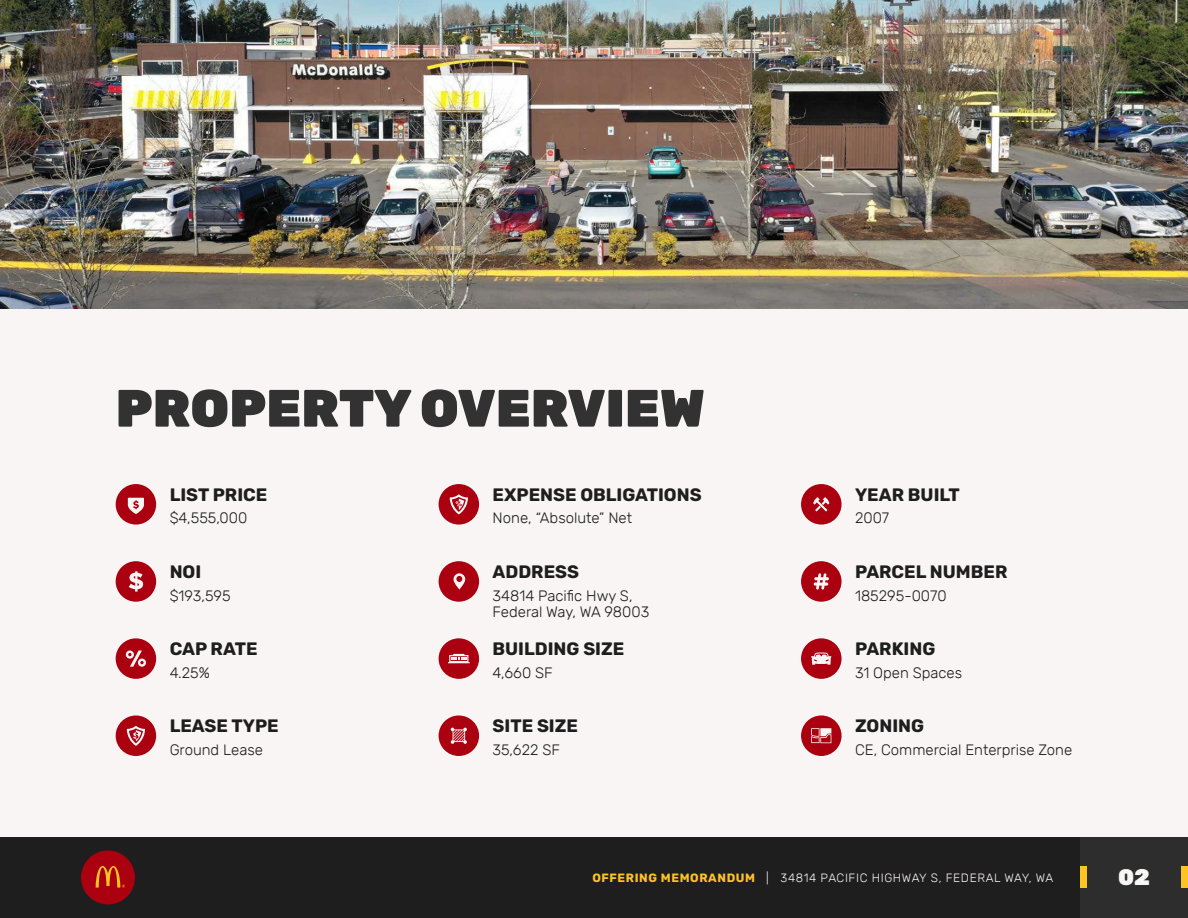
<style>
.page{position:relative;width:1188px;height:918px;background:#fff}
.page>*{position:absolute;margin:0;border:0;box-sizing:border-box;transform-origin:0 0}
.t1{font:900 52.5px "Rubik";color:#323232}
.t2{font:900 22.5px "Rubik";color:#f9f5f5}
.t3{font:700 18px "Rubik";color:#1e1e1e}
.t4{font:300 15px "Rubik";color:#1e1e1e}
.t5{font:300 12px "Rubik";letter-spacing:.05em;color:#f9f5f5}
.s1{font-weight:700;color:#ffc422}
</style>
<div class="page">
<div style="left:0;top:837px;width:1188px;height:81px;background:#1e1e1e"></div>
<div style="left:1080px;top:837px;width:108px;height:81px;background:#2d2d2d"></div>
<div style="left:1181px;top:867px;width:7px;height:21px;background:#ffc422"></div>
<div style="left:1080px;top:867px;width:7px;height:21px;background:#ffc422"></div>
<div style="left:81px;top:850px;width:54px;height:54px;background:#aa0010;border-radius:50%"></div>
<svg style="left:96px;top:866px;width:29px;height:22px"></svg>
<div style="left:0;top:0;width:1188px;height:837px;background:#f9f5f5"></div>
<div style="left:801px;top:484px;width:41px;height:41px;background:#aa0010;border-radius:50%"></div>
<div style="left:801px;top:638px;width:41px;height:41px;background:#aa0010;border-radius:50%"></div>
<svg style="left:811px;top:652px;width:20px;height:13px"></svg>
<div style="left:801px;top:715px;width:41px;height:41px;background:#aa0010;border-radius:50%"></div>
<svg style="left:811px;top:728px;width:20px;height:15px"></svg>
<div style="left:801px;top:561px;width:41px;height:41px;background:#aa0010;border-radius:50%"></div>
<svg style="left:814px;top:573px;width:15px;height:17px"></svg>
<svg style="left:813px;top:497px;width:16px;height:15px"></svg>
<div style="left:439px;top:561px;width:40px;height:41px;background:#aa0010;border-radius:50%"></div>
<svg style="left:453px;top:573px;width:12px;height:17px"></svg>
<div style="left:439px;top:715px;width:40px;height:41px;background:#aa0010;border-radius:50%"></div>
<svg style="left:451px;top:728px;width:16px;height:16px"></svg>
<div style="left:439px;top:638px;width:40px;height:41px;background:#aa0010;border-radius:50%"></div>
<svg style="left:448px;top:654px;width:22px;height:9px"></svg>
<div style="left:116px;top:484px;width:40px;height:41px;background:#aa0010;border-radius:50%"></div>
<svg style="left:128px;top:498px;width:16px;height:16px"></svg>
<div style="left:439px;top:484px;width:40px;height:41px;background:#aa0010;border-radius:50%"></div>
<svg style="left:449px;top:494px;width:19px;height:20px"></svg>
<div style="left:116px;top:715px;width:40px;height:41px;background:#aa0010;border-radius:50%"></div>
<svg style="left:127px;top:726px;width:18px;height:20px"></svg>
<div style="left:116px;top:638px;width:40px;height:41px;background:#aa0010;border-radius:50%"></div>
<svg style="left:126px;top:651px;width:20px;height:16px"></svg>
<div style="left:116px;top:561px;width:40px;height:41px;background:#aa0010;border-radius:50%"></div>
<svg style="left:129px;top:571px;width:14px;height:21px"></svg>
<img style="left:0;top:0;width:1188px;height:309px">
<p class="t1" style="left:116px;top:377px;width:591px">PROPERTY OVERVIEW</p>
<p class="t3" style="left:170px;top:484px;width:99px">LIST PRICE</p>
<p class="t4" style="left:170px;top:510px;width:79px">$4,555,000</p>
<p class="t3" style="left:493px;top:484px;width:211px">EXPENSE OBLIGATIONS</p>
<p class="t4" style="left:493px;top:510px;width:141px">None, “Absolute” Net</p>
<p class="t3" style="left:170px;top:561px;width:33px">NOI</p>
<p class="t4" style="left:170px;top:587px;width:63px">$193,595</p>
<p class="t3" style="left:493px;top:561px;width:88px">ADDRESS</p>
<p class="t4" style="left:493px;top:587px;width:142px">34814 Pacific Hwy S,</p>
<p class="t4" style="left:493px;top:603px;width:158px">Federal Way, WA 98003</p>
<p class="t3" style="left:170px;top:638px;width:89px">CAP RATE</p>
<p class="t4" style="left:170px;top:664px;width:42px">4.25%</p>
<p class="t3" style="left:493px;top:638px;width:133px">BUILDING SIZE</p>
<p class="t4" style="left:493px;top:664px;width:62px">4,660 SF</p>
<p class="t3" style="left:170px;top:716px;width:111px">LEASE TYPE</p>
<p class="t4" style="left:170px;top:741px;width:95px">Ground Lease</p>
<p class="t3" style="left:493px;top:716px;width:87px">SITE SIZE</p>
<p class="t4" style="left:493px;top:741px;width:69px">35,622 SF</p>
<p class="t3" style="left:855px;top:484px;width:106px">YEAR BUILT</p>
<p class="t4" style="left:855px;top:510px;width:36px">2007</p>
<p class="t3" style="left:855px;top:561px;width:154px">PARCEL NUMBER</p>
<p class="t4" style="left:855px;top:587px;width:93px">185295-0070</p>
<p class="t3" style="left:855px;top:638px;width:82px">PARKING</p>
<p class="t4" style="left:855px;top:664px;width:109px">31 Open Spaces</p>
<p class="t3" style="left:855px;top:716px;width:71px">ZONING</p>
<p class="t4" style="left:855px;top:741px;width:219px">CE, Commercial Enterprise Zone</p>
<p class="t5" style="left:592px;top:871px;width:462px"><span class="s1">OFFERING MEMORANDUM</span> | 34814 PACIFIC HIGHWAY S, FEDERAL WAY, WA</p>
<h2 class="t2" style="left:1118px;top:864px;width:33px">02</h2>
</div>
